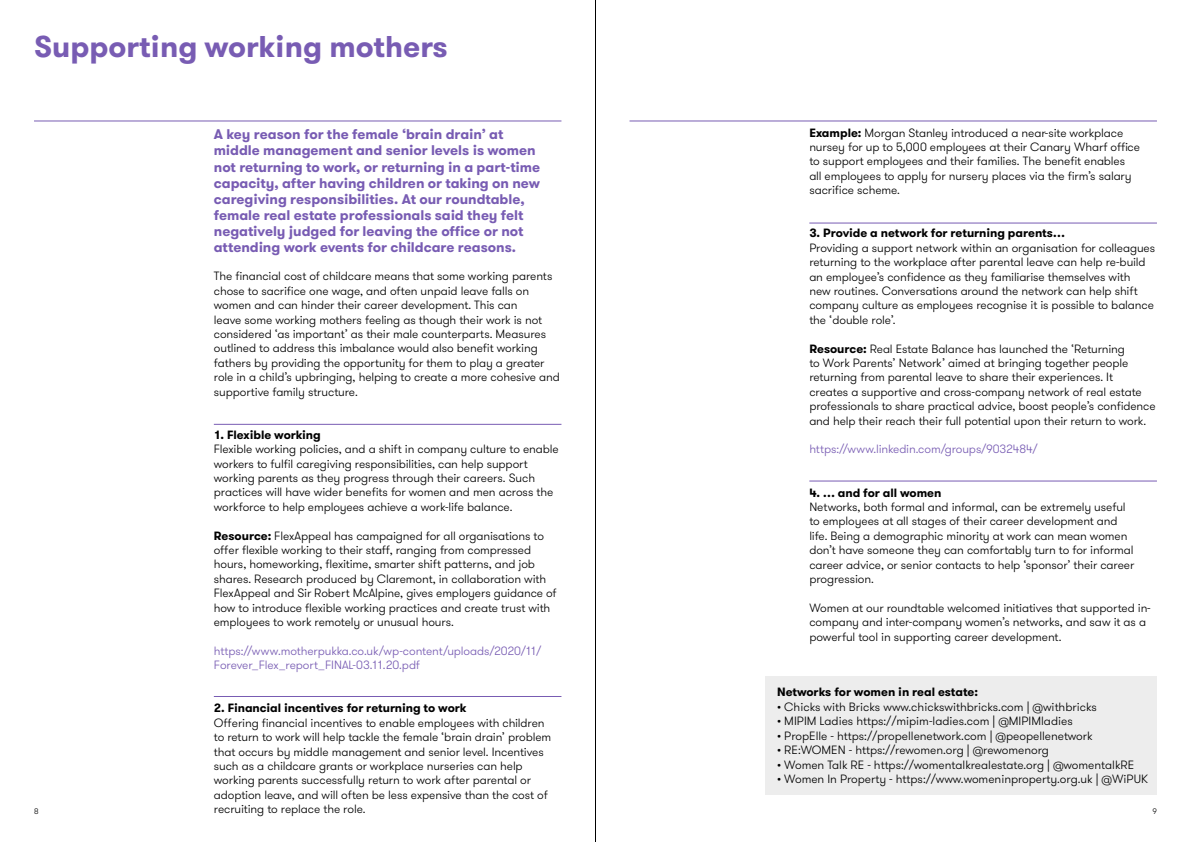
<style>
.page{position:relative;width:1191px;height:842px;background:#fff}
.page>*{position:absolute;margin:0;border:0;box-sizing:border-box;transform-origin:0 0}
.t1{font:700 30px "GT Walsheim";color:#785cb3}
.t2{font:700 14px/16px "GT Walsheim";letter-spacing:-.005em;color:#785cb3}
.t3{font:300 12px/14.4px "GT Walsheim";letter-spacing:-.01em;color:#000}
.t4{font:700 12px "GT Walsheim";letter-spacing:-.005em;color:#000}
.t5{font:300 12px/14.4px "GT Walsheim";letter-spacing:-.01em;color:#785cb3}
.t6{font:300 8px "GT Walsheim";color:#000}
.s1{font-weight:700}
</style>
<div class="page">
<hr style="left:595px;top:0;width:1px;height:842px;background:#000">
<hr style="left:34px;top:120px;width:527px;height:1px;background:#785cb3">
<hr style="left:214px;top:424px;width:347px;height:1px;background:#785cb3">
<hr style="left:214px;top:696px;width:347px;height:1px;background:#785cb3">
<hr style="left:629px;top:120px;width:528px;height:1px;background:#785cb3">
<hr style="left:809px;top:480px;width:348px;height:1px;background:#785cb3">
<hr style="left:809px;top:223px;width:348px;height:1px;background:#785cb3">
<div style="left:765px;top:676px;width:392px;height:118px;background:#ededed"></div>
<h1 class="t1" style="left:34px;top:27px;width:415px">Supporting working mothers</h1>
<p class="t3" style="left:809px;top:125px;width:332px"><span class="s1">Example:</span> Morgan Stanley introduced a near-site workplace nursey for up to 5,000 employees at their Canary Wharf office to support employees and their families. The benefit enables all employees to apply for nursery places via the firm’s salary sacrifice scheme.</p>
<p class="t4" style="left:809px;top:225px;width:257px">3. Provide a network for returning parents…</p>
<p class="t3" style="left:809px;top:241px;width:347px">Providing a support network within an organisation for colleagues returning to the workplace after parental leave can help re-build an employee’s confidence as they familiarise themselves with<br>new routines. Conversations around the network can help shift company culture as employees recognise it is possible to balance the ‘double role’.</p>
<p class="t3" style="left:809px;top:341px;width:348px"><span class="s1">Resource:</span> Real Estate Balance has launched the ‘Returning<br>to Work Parents’ Network’ aimed at bringing together people returning from parental leave to share their experiences. It<br>creates a supportive and cross-company network of real estate professionals to share practical advice, boost people’s confidence and help their reach their full potential upon their return to work.</p>
<p class="t5" style="left:809px;top:442px;width:230px">https://www.linkedin.com/groups/9032484/</p>
<p class="t4" style="left:809px;top:485px;width:134px">4. … and for all women</p>
<p class="t3" style="left:809px;top:500px;width:326px">Networks, both formal and informal, can be extremely useful to employees at all stages of their career development and life. Being a demographic minority at work can mean women don’t have someone they can comfortably turn to for informal career advice, or senior contacts to help ‘sponsor’ their career progression.</p>
<p class="t3" style="left:809px;top:601px;width:343px">Women at our roundtable welcomed initiatives that supported in&shy;company and inter-company women’s networks, and saw it as a powerful tool in supporting career development.</p>
<p class="t2" style="left:214px;top:127px;width:328px">A key reason for the female ‘brain drain’ at middle management and senior levels is women not returning to work, or returning in a part-time capacity, after having children or taking on new caregiving responsibilities. At our roundtable, female real estate professionals said they felt negatively judged for leaving the office or not attending work events for childcare reasons.</p>
<p class="t3" style="left:214px;top:269px;width:347px">The financial cost of childcare means that some working parents chose to sacrifice one wage, and often unpaid leave falls on women and can hinder their career development. This can<br>leave some working mothers feeling as though their work is not considered ‘as important’ as their male counterparts. Measures outlined to address this imbalance would also benefit working fathers by providing the opportunity for them to play a greater role in a child’s upbringing, helping to create a more cohesive and supportive family structure.</p>
<p class="t4" style="left:214px;top:427px;width:108px">1. Flexible working</p>
<p class="t3" style="left:214px;top:442px;width:346px">Flexible working policies, and a shift in company culture to enable workers to fulfil caregiving responsibilities, can help support working parents as they progress through their careers. Such practices will have wider benefits for women and men across the workforce to help employees achieve a work-life balance.</p>
<p class="t3" style="left:214px;top:528px;width:344px"><span class="s1">Resource:</span> FlexAppeal has campaigned for all organisations to offer flexible working to their staff, ranging from compressed hours, homeworking, flexitime, smarter shift patterns, and job shares. Research produced by Claremont, in collaboration with FlexAppeal and Sir Robert McAlpine, gives employers guidance of how to introduce flexible working practices and create trust with employees to work remotely or unusual hours.</p>
<p class="t5" style="left:214px;top:643px;width:329px">https://www.motherpukka.co.uk/wp-content/uploads/2020/11/<br>Forever_Flex_report_FINAL-03.11.20.pdf</p>
<p class="t4" style="left:214px;top:700px;width:254px">2. Financial incentives for returning to work</p>
<p class="t3" style="left:214px;top:715px;width:339px">Offering financial incentives to enable employees with children to return to work will help tackle the female ‘brain drain’ problem that occurs by middle management and senior level. Incentives such as a childcare grants or workplace nurseries can help working parents successfully return to work after parental or adoption leave, and will often be less expensive than the cost of recruiting to replace the role.</p>
<p class="t4" style="left:777px;top:684px;width:202px">Networks for women in real estate:</p>
<p class="t3" style="left:777px;top:700px;width:321px">• Chicks with Bricks www.chickswithbricks.com | @withbricks</p>
<p class="t3" style="left:777px;top:714px;width:297px">• MIPIM Ladies https://mipim-ladies.com | @MIPIMladies</p>
<p class="t3" style="left:777px;top:728px;width:317px">• PropElle - https://propellenetwork.com | @peopellenetwork</p>
<p class="t3" style="left:777px;top:743px;width:273px">• RE:WOMEN - https://rewomen.org | @rewomenorg</p>
<p class="t3" style="left:777px;top:757px;width:358px">• Women Talk RE - https://womentalkrealestate.org | @womentalkRE</p>
<p class="t3" style="left:777px;top:772px;width:372px">• Women In Property - https://www.womeninproperty.org.uk | @WiPUK</p>
<p class="t6" style="left:34px;top:806px;width:6px">8</p>
<p class="t6" style="left:1152px;top:806px;width:6px">9</p>
</div>
